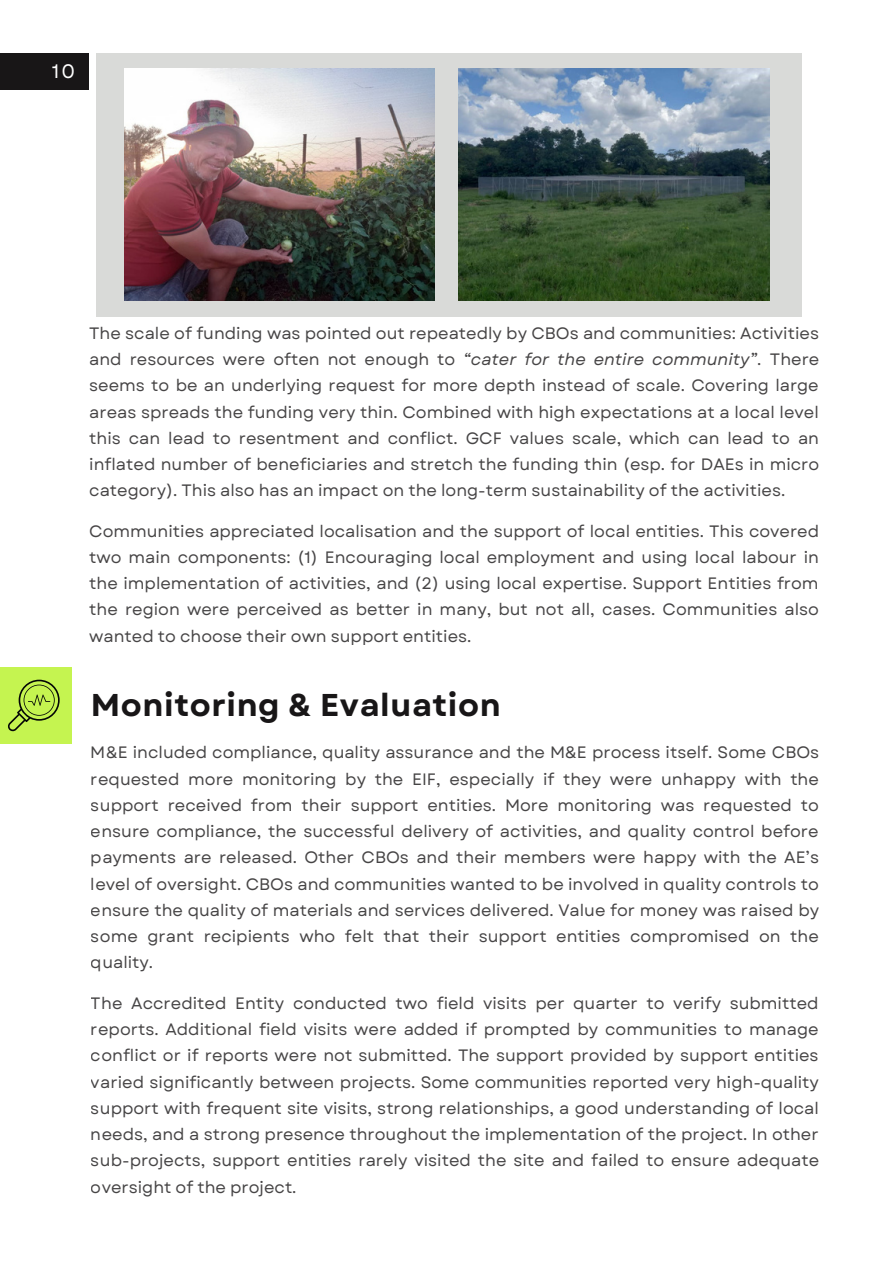
<style>
.page{position:relative;width:893px;height:1264px;background:#fff}
.page>*{position:absolute;margin:0;border:0;box-sizing:border-box;transform-origin:0 0}
.t1{font:700 31.5px "Garet";letter-spacing:.02em;color:#181617}
.t2{font:19.5px "Garet";color:#fff}
.t3{font:16.5px/26.2px "Garet";color:#181617;text-align:justify}
.s1{font-style:italic}
</style>
<div class="page">
<div style="left:0;top:53px;width:89px;height:36px;background:#181617"></div>
<div style="left:0;top:667px;width:72px;height:76px;background:#c5f450"></div>
<svg style="left:8px;top:679px;width:52px;height:52px"></svg>
<div style="left:97px;top:53px;width:704px;height:263px;background:#d9dad8"></div>
<img style="left:124px;top:68px;width:311px;height:233px">
<img style="left:458px;top:68px;width:311px;height:233px">
<p class="t2" style="left:52px;top:57px;width:25px">10</p>
<p class="t3" style="left:89px;top:320px;width:731px">The scale of funding was pointed out repeatedly by CBOs and communities: Activities and resources were often not enough to <span class="s1">“cater for the entire community”</span>. There seems to be an underlying request for more depth instead of scale. Covering large areas spreads the funding very thin. Combined with high expectations at a local level this can lead to resentment and conflict. GCF values scale, which can lead to an inflated number of beneficiaries and stretch the funding thin (esp. for DAEs in micro category). This also has an impact on the long-term sustainability of the activities.</p>
<p class="t3" style="left:89px;top:518px;width:731px">Communities appreciated localisation and the support of local entities. This covered two main components: (1) Encouraging local employment and using local labour in the implementation of activities, and (2) using local expertise. Support Entities from the region were perceived as better in many, but not all, cases. Communities also wanted to choose their own support entities.</p>
<p class="t1" style="left:91px;top:682px;width:411px">Monitoring &amp; Evaluation</p>
<p class="t3" style="left:91px;top:739px;width:729px">M&amp;E included compliance, quality assurance and the M&amp;E process itself. Some CBOs requested more monitoring by the EIF, especially if they were unhappy with the support received from their support entities. More monitoring was requested to ensure compliance, the successful delivery of activities, and quality control before payments are released. Other CBOs and their members were happy with the AE’s level of oversight. CBOs and communities wanted to be involved in quality controls to ensure the quality of materials and services delivered. Value for money was raised by some grant recipients who felt that their support entities compromised on the quality.</p>
<p class="t3" style="left:91px;top:990px;width:729px">The Accredited Entity conducted two field visits per quarter to verify submitted reports. Additional field visits were added if prompted by communities to manage conflict or if reports were not submitted. The support provided by support entities varied significantly between projects. Some communities reported very high-quality support with frequent site visits, strong relationships, a good understanding of local needs, and a strong presence throughout the implementation of the project. In other sub-projects, support entities rarely visited the site and failed to ensure adequate oversight of the project.</p>
</div>
